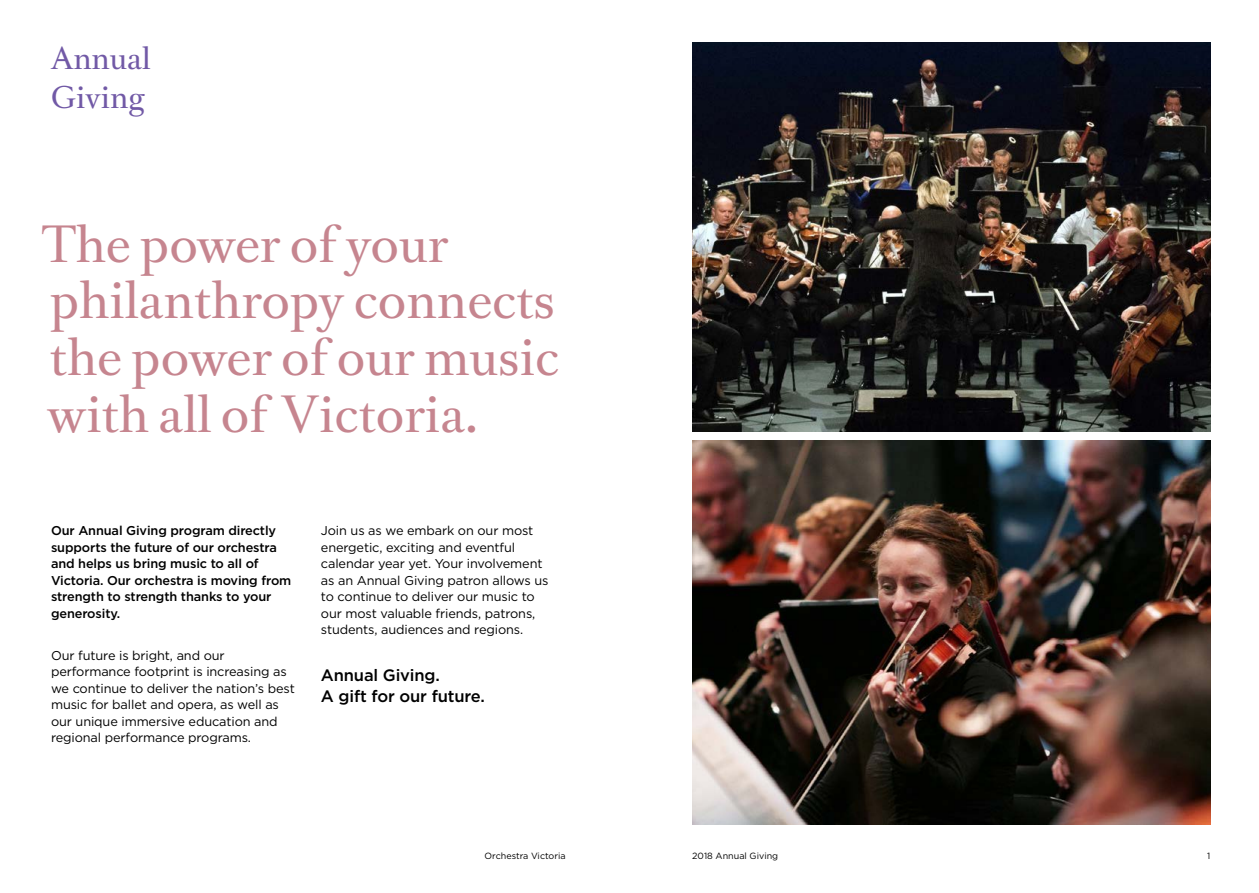
<style>
.page{position:relative;width:1259px;height:893px;background:#fff}
.page>*{position:absolute;margin:0;border:0;box-sizing:border-box;transform-origin:0 0}
.t1{font:47.25px/56.7px "Romain Text";color:#c6858f}
.t2{font:28.5px/39px "Romain Text";color:#7159a6}
.t3{font:500 16.5px/21px "Gotham";letter-spacing:-.01em;color:#000}
.t4{font:12.75px/16.5px "Gotham";letter-spacing:-.01em;color:#000}
.t5{font:500 12.75px/16.5px "Gotham";letter-spacing:-.01em;color:#000}
.t6{font:9px "Gotham";color:#000}
</style>
<div class="page">
<img style="left:692px;top:440px;width:518px;height:385px">
<img style="left:692px;top:43px;width:518px;height:389px">
<h2 class="t2" style="left:51px;top:40px;width:101px">Annual<br>Giving</h2>
<h1 class="t1" style="left:42px;top:217px;width:519px">The power of your philanthropy connects the power of our music with all of Victoria.</h1>
<p class="t5" style="left:51px;top:522px;width:242px">Our Annual Giving program directly supports the future of our orchestra and helps us bring music to all of<br>Victoria. Our orchestra is moving from strength to strength thanks to your generosity.</p>
<p class="t4" style="left:51px;top:647px;width:245px">Our future is bright, and our performance footprint is increasing as we continue to deliver the nation’s best music for ballet and opera, as well as our unique immersive education and regional performance programs.</p>
<p class="t4" style="left:321px;top:522px;width:229px">Join us as we embark on our most energetic, exciting and eventful calendar year yet. Your involvement as an Annual Giving patron allows us to continue to deliver our music to our most valuable friends, patrons, students, audiences and regions.</p>
<p class="t3" style="left:321px;top:664px;width:165px">Annual Giving.<br>A gift for our future.</p>
<p class="t6" style="left:484px;top:850px;width:83px">Orchestra Victoria</p>
<p class="t6" style="left:692px;top:850px;width:87px">2018 Annual Giving</p>
<p class="t6" style="left:1207px;top:850px;width:5px">1</p>
</div>
